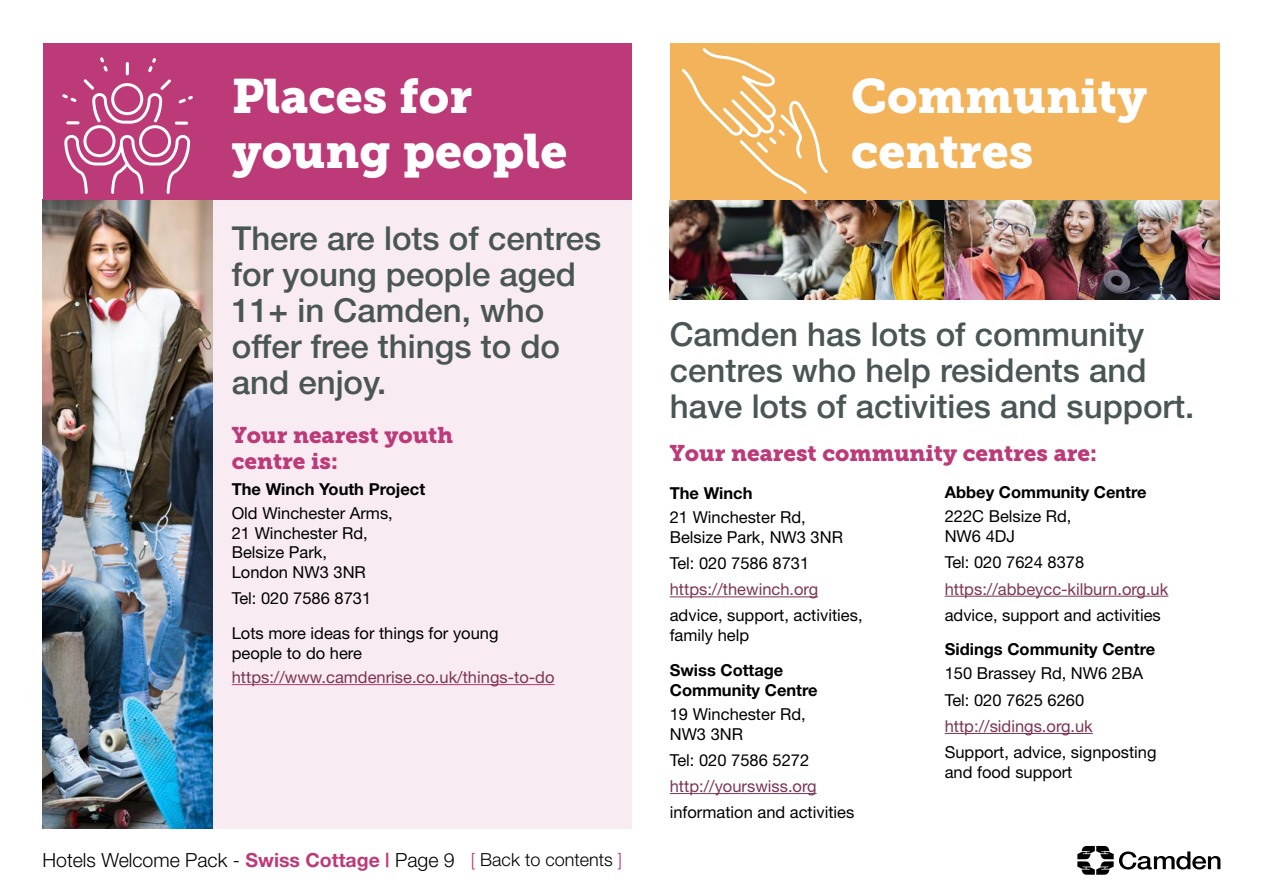
<style>
.page{position:relative;width:1263px;height:893px;background:#fff}
.page>*{position:absolute;margin:0;border:0;box-sizing:border-box;transform-origin:0 0}
.t1{font:48px/55.5px "Museo Slab 900";color:#fff}
.t2{font:500 33px/36px "Helvetica Neue";color:#4a5555}
.t3{font:22.5px/25.5px "Museo Slab 900";color:#bd3a79}
.t4{font:300 19.5px "Helvetica Neue";color:#000}
.t5{font:16.5px/19.8px "Helvetica Neue";color:#000}
.t6{font:16.5px "Helvetica Neue";color:#7d3553}
.t7{font:700 16.5px/19.8px "Helvetica Neue";color:#000}
.s1{font-weight:700;color:#bd3a79}
.s2{font-size:18px;color:#bd3a79}
.s3{font-size:18px}
</style>
<div class="page">
<div style="left:43px;top:89px;width:588px;height:804px;background:#f8ebf2"></div>
<img style="left:43px;top:199px;width:170px;height:630px">
<img style="left:670px;top:199px;width:550px;height:100px">
<div style="left:670px;top:43px;width:550px;height:156px;background:#f2b35a"></div>
<div style="left:43px;top:43px;width:588px;height:156px;background:#bd3a79"></div>
<hr style="left:232px;top:684px;width:322px;height:1px;background:#bd3a79">
<hr style="left:670px;top:596px;width:148px;height:1px;background:#7d3553">
<hr style="left:670px;top:793px;width:146px;height:1px;background:#7d3553">
<hr style="left:945px;top:596px;width:223px;height:1px;background:#7d3553">
<hr style="left:945px;top:733px;width:148px;height:1px;background:#7d3553">
<svg style="left:682px;top:48px;width:146px;height:146px"></svg>
<svg style="left:62px;top:57px;width:131px;height:137px"></svg>
<div style="left:0;top:829px;width:1263px;height:64px;background:#fff"></div>
<svg style="left:1077px;top:846px;width:143px;height:29px"></svg>
<h1 class="t1" style="left:232px;top:68px;width:337px">Places for young people</h1>
<h2 class="t2" style="left:232px;top:219px;width:371px">There are lots of centres for young people aged<br>11+ in Camden, who offer free things to do and enjoy.</h2>
<h3 class="t3" style="left:232px;top:423px;width:223px">Your nearest youth centre is:</h3>
<p class="t7" style="left:232px;top:479px;width:195px">The Winch Youth Project</p>
<p class="t5" style="left:232px;top:503px;width:163px">Old Winchester Arms,<br>21 Winchester Rd,<br>Belsize Park,<br>London NW3 3NR</p>
<p class="t5" style="left:232px;top:581px;width:268px;line-height:34.7px">Tel: 020 7586 8731<br>Lots more ideas for things for young</p>
<p class="t5" style="left:232px;top:643px;width:132px">people to do here</p>
<p class="t6" style="left:232px;top:667px;width:324px">https://www.camdenrise.co.uk/things-to-do</p>
<p class="t4" style="left:43px;top:848px;width:581px">Hotels Welcome Pack - <span class="s1">Swiss Cottage |</span> Page 9 <span class="s2">[</span> <span class="s3">Back to contents</span> <span class="s2">]</span></p>
<h1 class="t1" style="left:851px;top:68px;width:298px">Community centres</h1>
<h2 class="t2" style="left:670px;top:316px;width:526px">Camden has lots of community centres who help residents and have lots of activities and support.</h2>
<h3 class="t3" style="left:670px;top:440px;width:429px">Your nearest community centres are:</h3>
<p class="t7" style="left:670px;top:483px;width:84px">The Winch</p>
<p class="t5" style="left:670px;top:507px;width:175px">21 Winchester Rd,<br>Belsize Park, NW3 3NR</p>
<p class="t5" style="left:670px;top:553px;width:141px">Tel: 020 7586 8731</p>
<p class="t6" style="left:670px;top:579px;width:150px">https://thewinch.org</p>
<p class="t5" style="left:670px;top:605px;width:194px">advice, support, activities, family help</p>
<p class="t7" style="left:670px;top:660px;width:149px">Swiss Cottage<br>Community Centre</p>
<p class="t5" style="left:670px;top:704px;width:138px">19 Winchester Rd,<br>NW3 3NR</p>
<p class="t5" style="left:670px;top:750px;width:141px">Tel: 020 7586 5272</p>
<p class="t6" style="left:670px;top:776px;width:148px">http://yourswiss.org</p>
<p class="t5" style="left:670px;top:802px;width:186px">information and activities</p>
<p class="t7" style="left:945px;top:482px;width:203px">Abbey Community Centre</p>
<p class="t5" style="left:945px;top:506px;width:128px">222C Belsize Rd,<br>NW6 4DJ</p>
<p class="t5" style="left:945px;top:552px;width:141px">Tel: 020 7624 8378</p>
<p class="t6" style="left:945px;top:579px;width:225px">https://abbeycc-kilburn.org.uk</p>
<p class="t5" style="left:945px;top:605px;width:218px">advice, support and activities</p>
<p class="t7" style="left:945px;top:639px;width:212px">Sidings Community Centre</p>
<p class="t5" style="left:945px;top:660px;width:200px;line-height:26.2px">150 Brassey Rd, NW6 2BA<br>Tel: 020 7625 6260</p>
<p class="t6" style="left:945px;top:716px;width:150px">http://sidings.org.uk</p>
<p class="t5" style="left:945px;top:742px;width:213px">Support, advice, signposting and food support</p>
</div>
